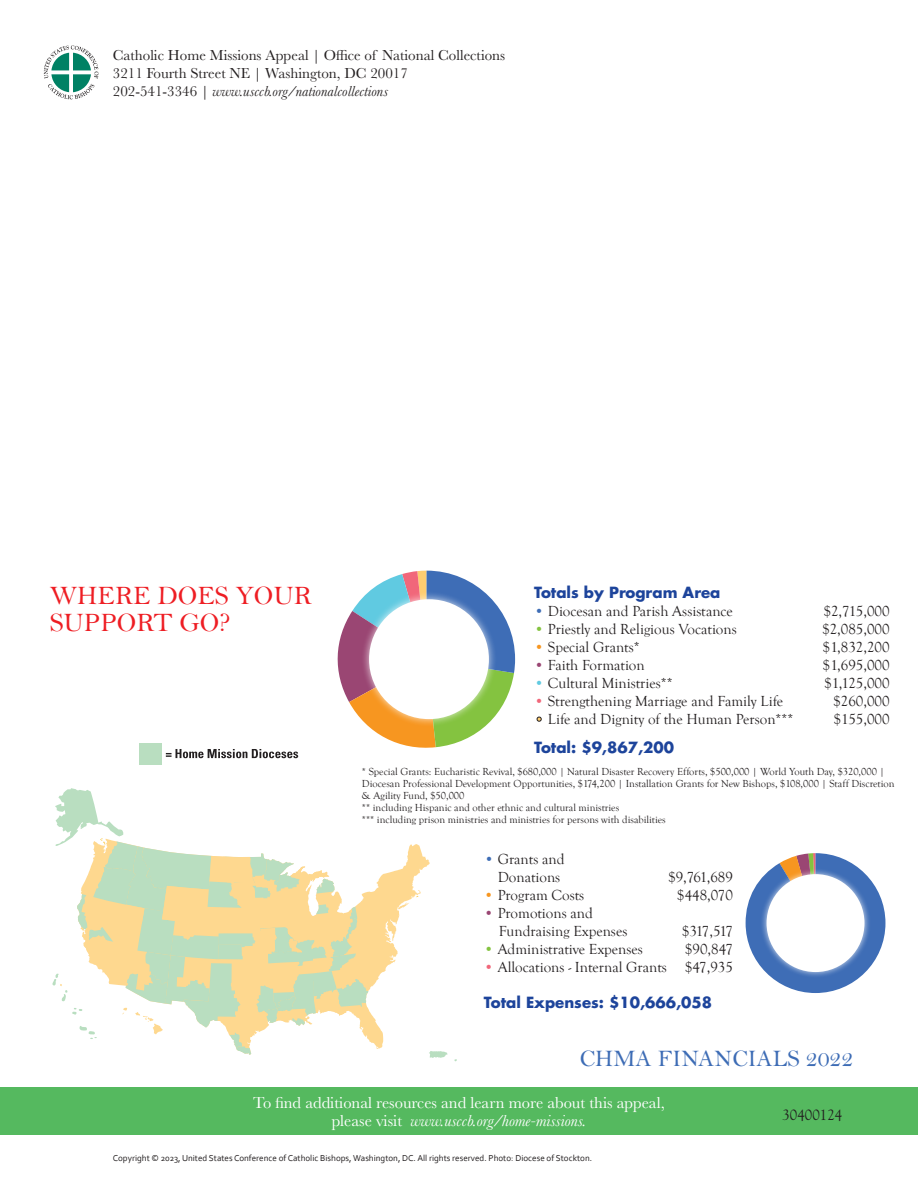
<style>
.page{position:relative;width:918px;height:1188px;background:#fff}
.page>*{position:absolute;margin:0;border:0;box-sizing:border-box;transform-origin:0 0}
.t1{font:26.7px/27px "Bell";color:#ee1d23}
.t2{font:23.7px "Bell";color:#3d6cb5}
.t3{font:16.5px/18.1px "Baskerville";color:#fff;text-align:center}
.t4{font:15px/18px "Goudy Old Style T";color:#231f20;text-align:right}
.t5{font:15px/17.9px "Baskerville";color:#231f20}
.t6{font:700 15px "Futura";color:#1d449b}
.t7{font:15px "Goudy Std";color:#231f20}
.t8{font:10.5px/12px "Goudy Old Style T";color:#231f20}
.t9{font:9px "Corbel";color:#231f20}
.s1{font-style:italic}
.s2{font-weight:700;color:#3e6db6}
.s3{font-weight:700;color:#84c340}
.s4{font-weight:700;color:#f79620}
.s5{font-weight:700;color:#9a4673}
.s6{font-weight:700;color:#60cae1}
.s7{font-weight:700;color:#f1677a}
.s8{font-weight:700;color:#fecd70}
.s9{color:#f1677a}
</style>
<div class="page">
<div style="left:0;top:1088px;width:918px;height:47px;background:#55b95f"></div>
<svg style="left:44px;top:45px;width:55px;height:54px"></svg>
<div style="left:139px;top:744px;width:23px;height:21px;background:#b9dec0"></div>
<svg style="left:166px;top:749px;width:132px;height:9px"></svg>
<svg style="left:368px;top:844px;width:62px;height:205px"></svg>
<svg style="left:429px;top:1051px;width:19px;height:7px"></svg>
<svg style="left:52px;top:788px;width:316px;height:267px"></svg>
<svg style="left:337px;top:571px;width:178px;height:177px"></svg>
<div style="left:361px;top:591px;width:136px;height:136px;background:#fff;opacity:.75"></div>
<div style="left:369px;top:599px;width:120px;height:120px;background:#fff;border-radius:50%"></div>
<svg style="left:746px;top:853px;width:139px;height:140px"></svg>
<div style="left:760px;top:868px;width:111px;height:111px;background:#fff;opacity:.75"></div>
<div style="left:767px;top:874px;width:97px;height:98px;background:#fff;border-radius:50%"></div>
<p class="t5" style="left:113px;top:46px;width:394px">Catholic Home Missions Appeal | Office of National Collections<br>3211 Fourth Street NE | Washington, DC 20017<br>202-541-3346 | <span class="s1">www.usccb.org/nationalcollections</span></p>
<h1 class="t1" style="left:50px;top:582px;width:264px">WHERE DOES YOUR<br>SUPPORT GO?</h1>
<p class="t6" style="left:534px;top:583px;width:188px">Totals by Program Area</p>
<p class="t4" style="left:534px;top:603px;width:200px"><span class="s2">•</span> Diocesan and Parish Assistance</p>
<p class="t4" style="left:824px;top:603px;width:67px">$2,715,000</p>
<p class="t4" style="left:534px;top:621px;width:204px"><span class="s3">•</span> Priestly and Religious Vocations</p>
<p class="t4" style="left:822px;top:621px;width:69px">$2,085,000</p>
<p class="t4" style="left:534px;top:639px;width:107px"><span class="s4">•</span> Special Grants*</p>
<p class="t4" style="left:823px;top:639px;width:68px">$1,832,200</p>
<p class="t4" style="left:534px;top:657px;width:112px"><span class="s5">•</span> Faith Formation</p>
<p class="t4" style="left:823px;top:657px;width:68px">$1,695,000</p>
<p class="t4" style="left:534px;top:675px;width:140px"><span class="s6">•</span> Cultural Ministries**</p>
<p class="t4" style="left:824px;top:675px;width:67px">$1,125,000</p>
<p class="t4" style="left:534px;top:693px;width:250px"><span class="s7">•</span> Strengthening Marriage and Family Life</p>
<p class="t4" style="left:834px;top:693px;width:58px">$260,000</p>
<p class="t4" style="left:534px;top:711px;width:261px"><span class="s8">•</span> Life and Dignity of the Human Person***</p>
<p class="t4" style="left:834px;top:711px;width:57px">$155,000</p>
<p class="t6" style="left:534px;top:738px;width:141px">Total: $9,867,200</p>
<p class="t8" style="left:362px;top:766px;width:534px">* Special Grants: Eucharistic Revival, $680,000 | Natural Disaster Recovery Efforts, $500,000 | World Youth Day, $320,000 | Diocesan Professional Development Opportunities, $174,200 | Installation Grants for New Bishops, $108,000 | Staff Discretion &amp; Agility Fund, $50,000<br>** including Hispanic and other ethnic and cultural ministries<br>*** including prison ministries and ministries for persons with disabilities</p>
<p class="t4" style="left:484px;top:850px;width:82px"><span class="s2">•</span> Grants and<br>Donations</p>
<p class="t4" style="left:668px;top:868px;width:66px">$9,761,689</p>
<p class="t4" style="left:484px;top:886px;width:102px"><span class="s4">•</span> Program Costs</p>
<p class="t4" style="left:677px;top:886px;width:57px">$448,070</p>
<p class="t4" style="left:499px;top:904px;width:130px;text-align:left;text-indent:-15px"><span class="s5">•</span> Promotions and<br>Fundraising Expenses</p>
<p class="t4" style="left:682px;top:922px;width:52px">$317,517</p>
<p class="t4" style="left:484px;top:940px;width:160px"><span class="s3">•</span> Administrative Expenses</p>
<p class="t4" style="left:685px;top:940px;width:49px">$90,847</p>
<p class="t4" style="left:484px;top:958px;width:250px"><span class="s9">•</span> Allocations - Internal Grants $47,935</p>
<p class="t6" style="left:484px;top:993px;width:230px">Total Expenses: $10,666,058</p>
<h2 class="t2" style="left:580px;top:1045px;width:275px">CHMA FINANCIALS 2022</h2>
<p class="t3" style="left:253px;top:1094px;width:413px">To find additional resources and learn more about this appeal, please visit <span class="s1">www.usccb.org/home-missions.</span></p>
<p class="t9" style="left:113px;top:1152px;width:481px">Copyright © 2023, United States Conference of Catholic Bishops, Washington, DC. All rights reserved. Photo: Diocese of Stockton.</p>
<p class="t7" style="left:782px;top:1105px;width:61px">30400124</p>
</div>
